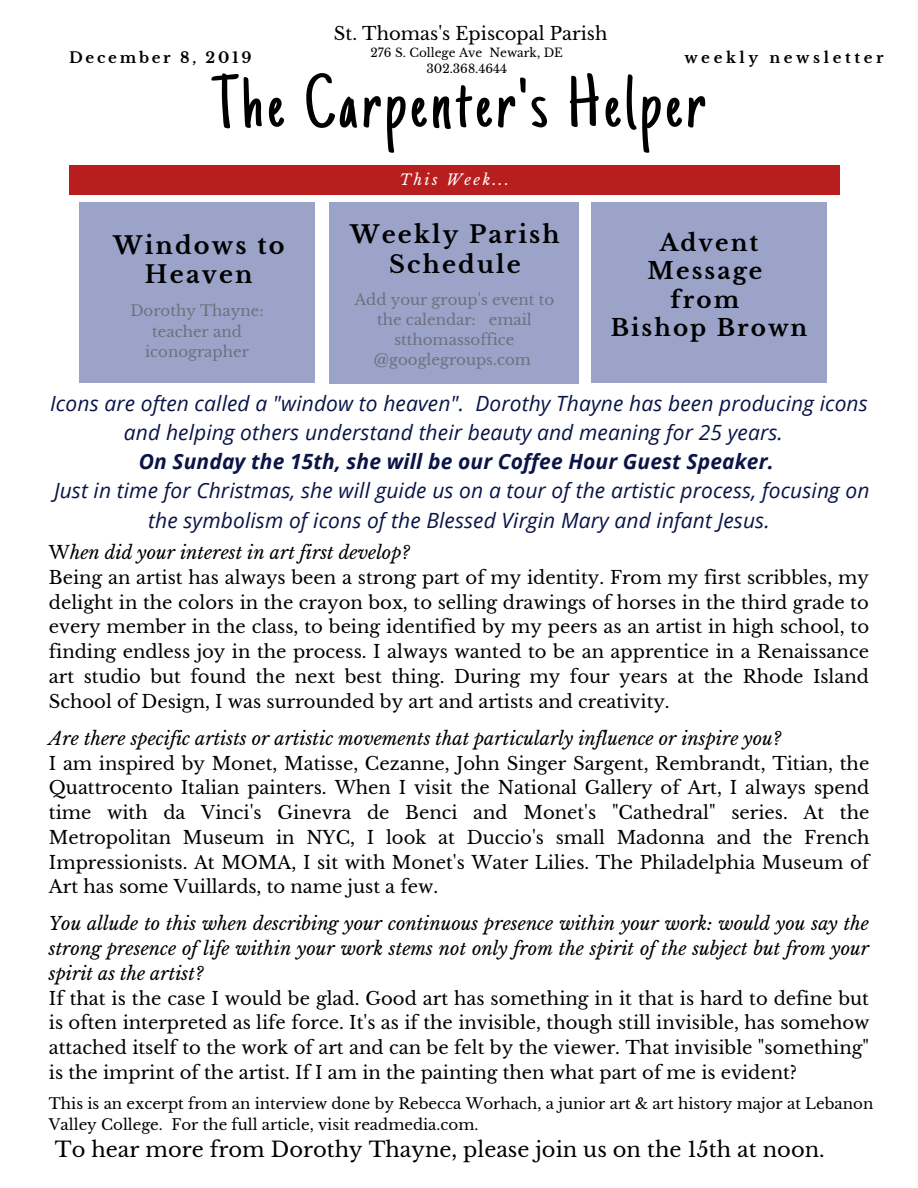
<style>
.page{position:relative;width:918px;height:1188px;background:#fff}
.page>*{position:absolute;margin:0;border:0;box-sizing:border-box;transform-origin:0 0}
.t1{font:76.5px "Just Another Hand";letter-spacing:.06em;color:#000}
.t2{font:700 24px/29.7px "Libre Baskerville";letter-spacing:.09em;color:#000;text-align:center}
.t3{font:700 23.1px/28.5px "Libre Baskerville";letter-spacing:.09em;color:#000;text-align:center}
.t4{font:italic 21px/29.2px "Open Sans";letter-spacing:.005em;color:#0a1447;text-align:center}
.t5{font:21px "Libre Baskerville";color:#000}
.t6{font:italic 700 21px "Open Sans";letter-spacing:.005em;color:#0a1447}
.t7{font:18px/24.8px "Libre Baskerville";color:#000;text-align:justify}
.t8{font:italic 18px/24.8px "Libre Baskerville";color:#000;text-align:justify}
.t9{font:15px/20.2px "Libre Baskerville";color:#000}
.t10{font:15px/20.1px "Libre Baskerville";color:#545454;text-align:center}
.t11{font:700 15px "Libre Baskerville";letter-spacing:.24em;color:#000}
.t12{font:700 15px "Libre Baskerville";letter-spacing:.18em;color:#000}
.t13{font:italic 14.85px "Libre Baskerville";letter-spacing:.16em;color:#fff}
.t14{font:12px/15.8px "Libre Baskerville";color:#000;text-align:center}
.s1{font-style:italic}
</style>
<div class="page">
<div style="left:69px;top:165px;width:771px;height:29px;background:#b81e1e"></div>
<div style="left:330px;top:202px;width:249px;height:181px;background:#9ba3c8"></div>
<div style="left:592px;top:203px;width:235px;height:180px;background:#9ba3c8"></div>
<div style="left:80px;top:203px;width:235px;height:180px;background:#9ba3c8"></div>
<p class="t7" style="left:334px;top:22px;width:275px">St. Thomas's Episcopal Parish</p>
<p class="t14" style="left:371px;top:45px;width:194px">276 S. College Ave Newark, DE<br>302.368.4644</p>
<p class="t12" style="left:69px;top:48px;width:184px">December 8, 2019</p>
<p class="t11" style="left:684px;top:48px;width:201px">weekly newsletter</p>
<h1 class="t1" style="left:212px;top:73px;width:494px">The Carpenter's Helper</h1>
<h2 class="t2" style="left:113px;top:230px;width:173px">Windows to<br>Heaven</h2>
<p class="t10" style="left:130px;top:301px;width:135px">Dorothy Thayne: teacher and iconographer</p>
<p class="t13" style="left:400px;top:170px;width:111px">This Week...</p>
<h2 class="t2" style="left:350px;top:220px;width:211px">Weekly Parish<br>Schedule</h2>
<p class="t10" style="left:355px;top:289px;width:201px">Add your group's event to the calendar: email stthomassoffice @googlegroups.com</p>
<p class="t3" style="left:611px;top:228px;width:198px">Advent<br>Message<br>from<br>Bishop Brown</p>
<p class="t4" style="left:50px;top:388px;width:819px">Icons are often called a "window to heaven". Dorothy Thayne has been producing icons and helping others understand their beauty and meaning for 25 years.</p>
<p class="t6" style="left:139px;top:447px;width:636px">On Sunday the 15th, she will be our Coffee Hour Guest Speaker.</p>
<p class="t4" style="left:54px;top:476px;width:817px">Just in time for Christmas, she will guide us on a tour of the artistic process, focusing on the symbolism of icons of the Blessed Virgin Mary and infant Jesus.</p>
<p class="t7" style="left:49px;top:541px;width:822px;text-align:left">W<span class="s1">hen did your interest in art first develop?<br></span>Being an artist has always been a strong part of my identity. From my first scribbles, my delight in the colors in the crayon box, to selling drawings of horses in the third grade to every member in the class, to being identified by my peers as an artist in high school, to finding endless joy in the process. I always wanted to be an apprentice in a Renaissance art studio but found the next best thing. During my four years at the Rhode Island School of Design, I was surrounded by art and artists and creativity.</p>
<p class="t8" style="left:49px;top:726px;width:734px">Are there specific artists or artistic movements that particularly influence or inspire you?</p>
<p class="t7" style="left:49px;top:751px;width:822px">I am inspired by Monet, Matisse, Cezanne, John Singer Sargent, Rembrandt, Titian, the Quattrocento Italian painters. When I visit the National Gallery of Art, I always spend time with da Vinci's Ginevra de Benci and Monet's "Cathedral" series. At the Metropolitan Museum in NYC, I look at Duccio's small Madonna and the French Impressionists. At MOMA, I sit with Monet's Water Lilies. The Philadelphia Museum of Art has some Vuillards, to name just a few.</p>
<p class="t8" style="left:49px;top:912px;width:822px">You allude to this when describing your continuous presence within your work: would you say the strong presence of life within your work stems not only from the spirit of the subject but from your spirit as the artist?</p>
<p class="t7" style="left:49px;top:986px;width:822px">If that is the case I would be glad. Good art has something in it that is hard to define but is often interpreted as life force. It's as if the invisible, though still invisible, has somehow attached itself to the work of art and can be felt by the viewer. That invisible "something" is the imprint of the artist. If I am in the painting then what part of me is evident?</p>
<p class="t9" style="left:49px;top:1094px;width:826px">This is an excerpt from an interview done by Rebecca Worhach, a junior art &amp; art history major at Lebanon<br>Valley College. For the full article, visit readmedia.com.</p>
<p class="t5" style="left:55px;top:1136px;width:771px">To hear more from Dorothy Thayne, please join us on the 15th at noon.</p>
</div>
